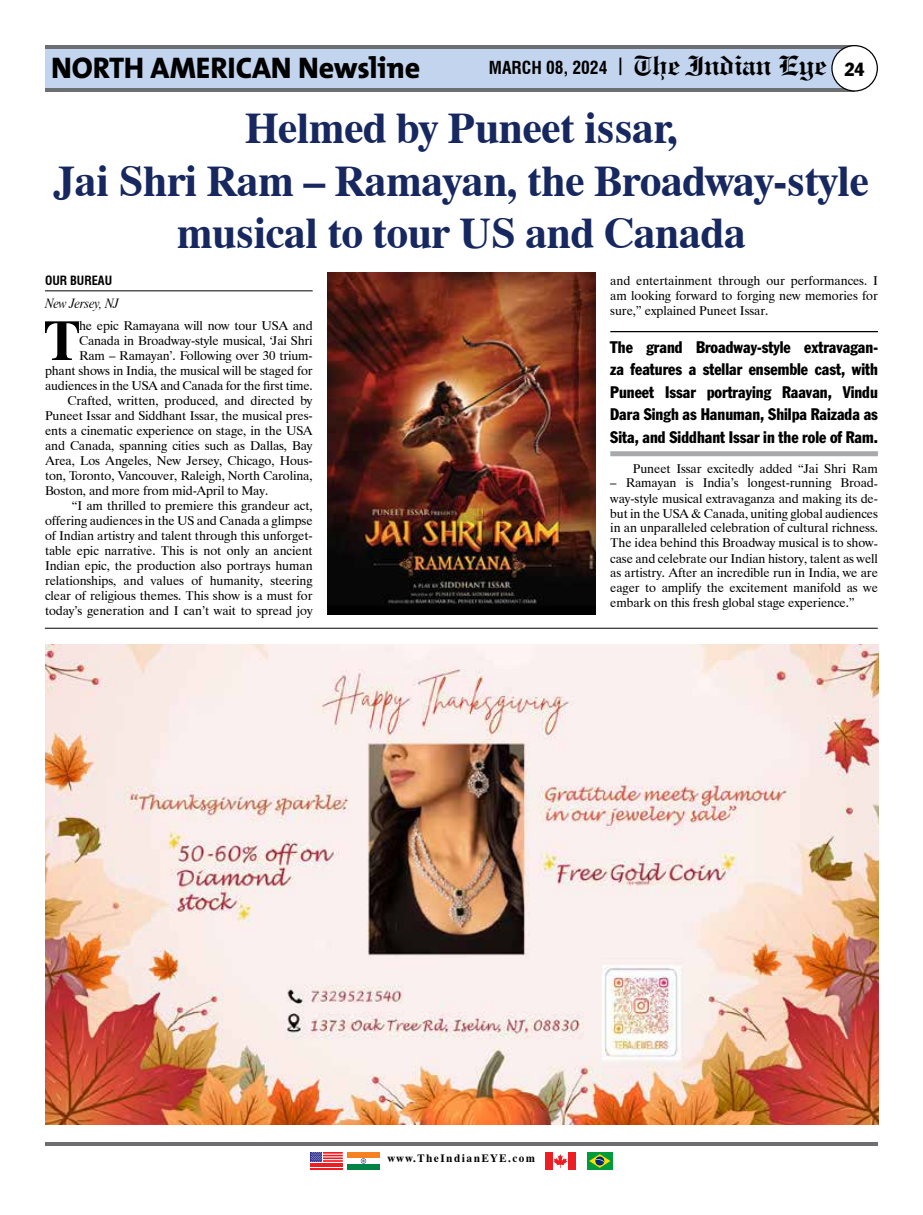
<style>
.page{position:relative;width:923px;height:1215px;background:#fff}
.page>*{position:absolute;margin:0;border:0;box-sizing:border-box;transform-origin:0 0}
.t1{font:700 57px "Dutch 801 BT";color:#000}
.t2{font:700 43.75px/52.5px "Dutch 801 BT";letter-spacing:-.02em;color:#16285f;text-align:center}
.t3{font:800 30px "The Mix";letter-spacing:-.005em;color:#000}
.t4{font:700 condensed 17.5px "Swiss 721 BT";color:#000}
.t5{font:condensed 16.5px/22.5px "Franklin Gothic";color:#000;text-align:justify;scale:.95 1}
.t6{font:12.75px/15px "Dutch 801 BT";letter-spacing:-.01em;color:#000;text-align:justify}
.t7{font:12.75px "Dutch 801 BT Italic Headline";letter-spacing:-.01em;color:#000}
.t8{font:700 condensed 12.5px "Swiss 721 BT";color:#000}
.t9{font:700 11.25px "Dutch 801 BT";letter-spacing:.13em;color:#000}
.s1{font-family:"Engravers Old English BT";font-stretch:normal;font-size:27.62px}
.s2{font-family:"Franklin Gothic";font-weight:400;font-size:18.75px}
</style>
<div class="page">
<div style="left:45px;top:45px;width:809px;height:47px;background:#c2d4ee"></div>
<hr style="left:45px;top:88px;width:809px;height:4px;background:#6d6e71">
<hr style="left:45px;top:45px;width:809px;height:3px;background:#6d6e71">
<div style="left:832px;top:46px;width:45px;height:45px;background:#fff;border-radius:50%"></div>
<div style="left:831px;top:45px;width:47px;height:47px;border:1px solid #000;border-radius:50%"></div>
<svg style="left:553px;top:1154px;width:14px;height:14px"></svg>
<div style="left:545px;top:1152px;width:7px;height:18px;background:#ed1d24"></div>
<div style="left:568px;top:1152px;width:7px;height:18px;background:#ed1d24"></div>
<svg style="left:361px;top:1158px;width:6px;height:6px"></svg>
<div style="left:347px;top:1152px;width:33px;height:6px;background:#f58220"></div>
<div style="left:347px;top:1164px;width:33px;height:6px;background:#008345"></div>
<div style="left:587px;top:1152px;width:25px;height:18px;background:#009b3a"></div>
<svg style="left:589px;top:1154px;width:21px;height:14px"></svg>
<div style="left:310px;top:1152px;width:12px;height:10px;background:#2e3092"></div>
<hr style="left:310px;top:1168px;width:33px;height:2px;background:#ed1d24">
<hr style="left:310px;top:1166px;width:33px;height:1px;background:#ed1d24">
<hr style="left:310px;top:1163px;width:33px;height:2px;background:#ed1d24">
<svg style="left:311px;top:1152px;width:32px;height:10px"></svg>
<hr style="left:323px;top:1157px;width:20px;height:2px;background:#ed1d24">
<hr style="left:323px;top:1160px;width:20px;height:2px;background:#ed1d24">
<hr style="left:45px;top:1142px;width:833px;height:3px;background:#6d6e71">
<hr style="left:45px;top:291px;width:267px;height:1px;background:#000">
<hr style="left:610px;top:331px;width:268px;height:1px;background:#000">
<div style="left:610px;top:451px;width:268px;height:5px;background:#a7a9ac"></div>
<hr style="left:45px;top:628px;width:832px;height:1px;background:#000">
<img style="left:45px;top:644px;width:833px;height:481px">
<img style="left:328px;top:273px;width:267px;height:341px">
<h3 class="t3" style="left:51px;top:43px;width:370px">NORTH AMERICAN Newsline</h3>
<h3 class="t4" style="left:489px;top:57px;width:377px">MARCH 08, 2024 | <span class="s1">The Indian Eye</span> <span class="s2">24</span></h3>
<h2 class="t2" style="left:54px;top:101px;width:816px">Helmed by Puneet issar,<br>Jai Shri Ram – Ramayan, the Broadway-style musical to tour US and Canada</h2>
<p class="t6" style="left:610px;top:272px;width:269px">and entertainment through our performances. I am looking forward to forging new memories for sure,” explained Puneet Issar.</p>
<p class="t5" style="left:610px;top:335px;width:283px">The grand Broadway-style extravagan&shy;za features a stellar ensemble cast, with Puneet Issar portraying Raavan, Vindu Dara Singh as Hanuman, Shilpa Raizada as Sita, and Siddhant Issar in the role of Ram.</p>
<p class="t6" style="left:632px;top:460px;width:246px">Puneet Issar excitedly added “Jai Shri Ram</p>
<p class="t6" style="left:610px;top:475px;width:269px">– Ramayan is India’s longest-running Broad&shy;way-style musical extravaganza and making its de&shy;but in the USA &amp; Canada, uniting global audiences in an unparalleled celebration of cultural richness.<br>The idea behind this Broadway musical is to show&shy;case and celebrate our Indian history, talent as well as artistry. After an incredible run in India, we are eager to amplify the excitement manifold as we embark on this fresh global stage experience.”</p>
<p class="t8" style="left:45px;top:273px;width:69px">OUR BUREAU</p>
<p class="t7" style="left:45px;top:295px;width:76px">New Jersey, NJ</p>
<h1 class="t1" style="left:44px;top:306px;width:37px">T</h1>
<p class="t6" style="left:79px;top:317px;width:235px">he epic Ramayana will now tour USA and</p>
<p class="t6" style="left:79px;top:332px;width:235px">Canada in Broadway-style musical, ‘Jai Shri</p>
<p class="t6" style="left:79px;top:347px;width:235px">Ram – Ramayan’. Following over 30 trium-</p>
<p class="t6" style="left:45px;top:362px;width:269px">phant shows in India, the musical will be staged for</p>
<p class="t6" style="left:45px;top:377px;width:269px">audiences in the USA and Canada for the first time.</p>
<p class="t6" style="left:68px;top:392px;width:247px">Crafted, written, produced, and directed by</p>
<p class="t6" style="left:45px;top:407px;width:269px">Puneet Issar and Siddhant Issar, the musical pres-</p>
<p class="t6" style="left:45px;top:422px;width:269px">ents a cinematic experience on stage, in the USA</p>
<p class="t6" style="left:45px;top:437px;width:269px">and Canada, spanning cities such as Dallas, Bay</p>
<p class="t6" style="left:45px;top:452px;width:269px">Area, Los Angeles, New Jersey, Chicago, Hous-</p>
<p class="t6" style="left:45px;top:467px;width:269px">ton, Toronto, Vancouver, Raleigh, North Carolina,</p>
<p class="t6" style="left:45px;top:482px;width:225px">Boston, and more from mid-April to May.</p>
<p class="t6" style="left:72px;top:497px;width:242px">“I am thrilled to premiere this grandeur act,</p>
<p class="t6" style="left:45px;top:512px;width:269px">offering audiences in the US and Canada a glimpse</p>
<p class="t6" style="left:45px;top:527px;width:269px">of Indian artistry and talent through this unforget-</p>
<p class="t6" style="left:45px;top:542px;width:269px">table epic narrative. This is not only an ancient</p>
<p class="t6" style="left:45px;top:557px;width:269px">Indian epic, the production also portrays human</p>
<p class="t6" style="left:45px;top:572px;width:269px">relationships, and values of humanity, steering</p>
<p class="t6" style="left:45px;top:587px;width:269px">clear of religious themes. This show is a must for</p>
<p class="t6" style="left:45px;top:602px;width:269px">today’s generation and I can’t wait to spread joy</p>
<p class="t9" style="left:388px;top:1152px;width:149px">www.TheIndianEYE.com</p>
</div>
